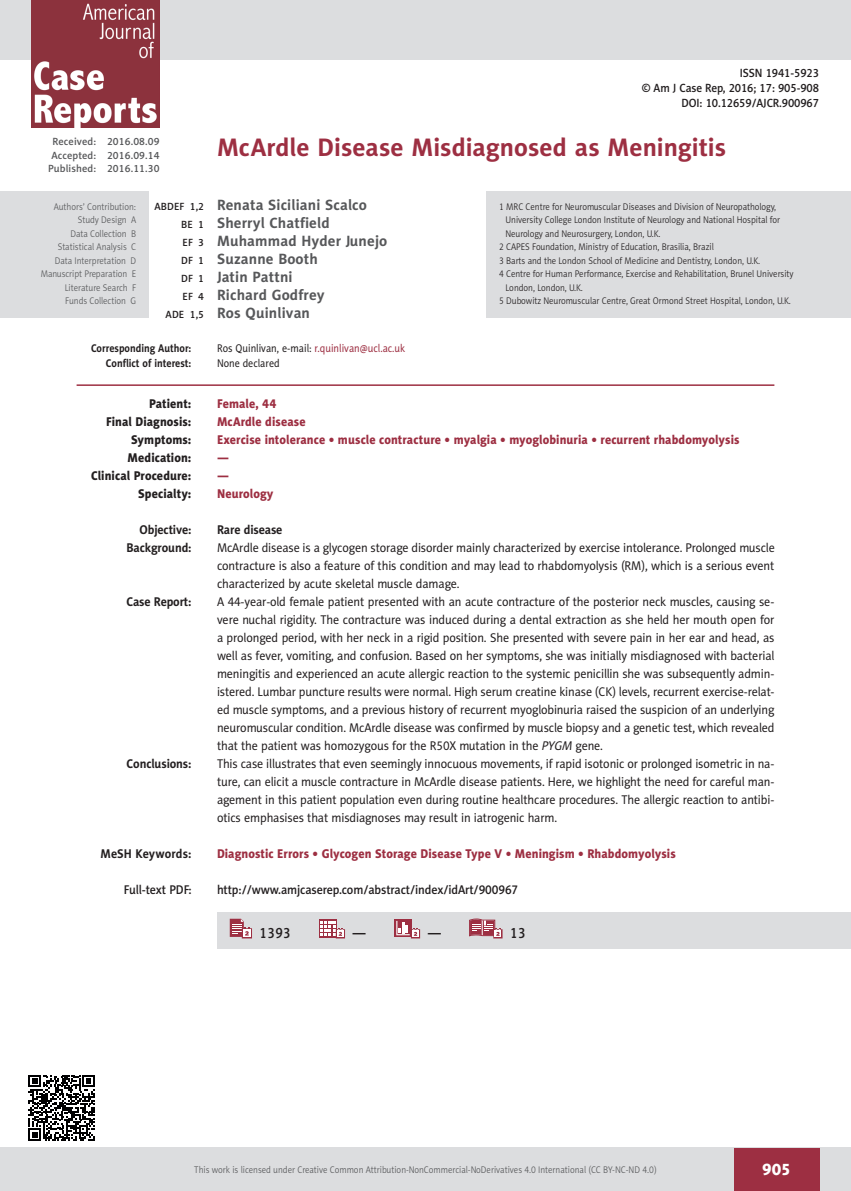
<style>
.page{position:relative;width:851px;height:1191px;background:#fff}
.page>*{position:absolute;margin:0;border:0;box-sizing:border-box;transform-origin:0 0}
.AJCR_Tytul{font:700 25.5px "Naomi Sans EFN";color:#9d2f42}
.t1{font:16.5px "Naomi Sans EFN Heavy";color:#fff}
.AJCR_Autorzy{font:700 15px "Naomi Sans EFN";letter-spacing:.01em;color:#57585a}
.AJCR_dane{font:15px "Naomi Sans EFN Medium";letter-spacing:.03em;color:#231f20;scale:.9 1}
.AJCR_Summary_body{font:12.75px/18px "Naomi Sans EFN";letter-spacing:-.01em;color:#231f20;text-align:justify;scale:.95 1}
.AJCR_keywords{font:12.75px "Naomi Sans EFN Heavy";letter-spacing:.005em;color:#9d2f42;scale:.95 1}
.AJCR_keywords-2{font:12.75px "Naomi Sans EFN Heavy";letter-spacing:.005em;color:#231f20;scale:.95 1}
.AJCR_full_text_pdf{font:12.75px "Naomi Sans EFN Medium";letter-spacing:-.01em;color:#231f20;scale:.95 1}
.AJCR_Summary_body-2{font:700 12.75px "Naomi Sans EFN";letter-spacing:-.01em;color:#231f20;scale:.95 1}
.AJCR_keywords-3{font:700 12.75px "Naomi Sans EFN";letter-spacing:.005em;color:#231f20;scale:.95 1}
.AJCR_full_text_pdf-2{font:12px "Naomi Sans EFN Medium";letter-spacing:-.01em;color:#231f20;scale:.95 1}
.AJCR_Adres{font:11.25px "Naomi Sans EFN";color:#9d2f42;scale:.9 1}
.AJCR_Adres-2{font:700 11.25px "Naomi Sans EFN";color:#231f20;scale:.9 1}
.AJCR_Adres-3{font:11.25px "Naomi Sans EFN";color:#231f20;scale:.9 1}
.t2{font:10.5px "Naomi Sans EFN Medium";letter-spacing:.01em;color:#57585a}
.AJCR_Afiliacja{font:9.75px/13.5px "Naomi Sans EFN Light";color:#231f20;scale:.9 1}
.t3{font:9.75px "Naomi Sans EFN Light";color:#57585a;scale:.9 1}
.s1{font-family:"Naomi Sans EFN Medium";font-weight:400;font-size:10.5px;color:#231f20}
.s2{color:#231f20}
.s3{font-style:italic}
</style>
<div class="page">
<div style="left:217px;top:912px;width:633px;height:36px;background:#dcdddf"></div>
<svg style="left:230px;top:918px;width:22px;height:20px"></svg>
<div style="left:319px;top:919px;width:17px;height:18px;background:#9d2f42"></div>
<svg style="left:320px;top:920px;width:25px;height:18px"></svg>
<div style="left:394px;top:919px;width:18px;height:18px;background:#9d2f42"></div>
<svg style="left:396px;top:921px;width:24px;height:17px"></svg>
<svg style="left:469px;top:918px;width:33px;height:20px"></svg>
<hr style="left:77px;top:384px;width:697px;height:2px;background:#9d2f42">
<div style="left:0;top:192px;width:149px;height:126px;background:#dcdddf"></div>
<div style="left:486px;top:192px;width:364px;height:126px;background:#dcdddf"></div>
<svg style="left:28px;top:1075px;width:67px;height:66px"></svg>
<div style="left:0;top:1148px;width:850px;height:43px;background:#dcdddf"></div>
<div style="left:733px;top:1147px;width:86px;height:43px;background:#9d2f42"></div>
<div style="left:0;top:0;width:850px;height:60px;background:#dcdddf"></div>
<img style="left:32px;top:0;width:127px;height:127px">
<p class="AJCR_full_text_pdf-2" style="left:739px;top:66px;width:85px">ISSN 1941-5923</p>
<p class="AJCR_full_text_pdf-2" style="left:641px;top:81px;width:188px">© Am J Case Rep, 2016; 17: 905-908</p>
<p class="AJCR_full_text_pdf-2" style="left:681px;top:96px;width:146px">DOI: 10.12659/AJCR.900967</p>
<p class="AJCR_Tytul" style="left:217px;top:132px;width:510px">McArdle Disease Misdiagnosed as Meningitis</p>
<p class="AJCR_Autorzy" style="left:154px;top:196px;width:214px"><span class="s1">ABDEF 1,2</span> Renata Siciliani Scalco</p>
<p class="AJCR_Autorzy" style="left:181px;top:214px;width:150px"><span class="s1">BE 1</span> Sherryl Chatfield</p>
<p class="AJCR_Autorzy" style="left:182px;top:232px;width:206px"><span class="s1">EF 3</span> Muhammad Hyder Junejo</p>
<p class="AJCR_Autorzy" style="left:181px;top:250px;width:138px"><span class="s1">DF 1</span> Suzanne Booth</p>
<p class="AJCR_Autorzy" style="left:181px;top:268px;width:113px"><span class="s1">DF 1</span> Jatin Pattni</p>
<p class="AJCR_Autorzy" style="left:182px;top:286px;width:144px"><span class="s1">EF 4</span> Richard Godfrey</p>
<p class="AJCR_Autorzy" style="left:165px;top:304px;width:146px"><span class="s1">ADE 1,5</span> Ros Quinlivan</p>
<p class="AJCR_Adres-2" style="left:91px;top:341px;width:113px">Corresponding Author:</p>
<p class="AJCR_Adres" style="left:217px;top:341px;width:211px"><span class="s2">Ros Quinlivan, e-mail:</span> r.quinlivan@ucl.ac.uk</p>
<p class="AJCR_Adres-2" style="left:106px;top:357px;width:97px">Conflict of interest:</p>
<p class="AJCR_Adres-3" style="left:217px;top:357px;width:71px">None declared</p>
<p class="AJCR_keywords-2" style="left:149px;top:396px;width:46px">Patient:</p>
<p class="AJCR_keywords" style="left:217px;top:396px;width:64px">Female, 44</p>
<p class="AJCR_keywords-2" style="left:106px;top:414px;width:91px">Final Diagnosis:</p>
<p class="AJCR_keywords" style="left:217px;top:414px;width:95px">McArdle disease</p>
<p class="AJCR_keywords-2" style="left:131px;top:432px;width:65px">Symptoms:</p>
<p class="AJCR_keywords" style="left:217px;top:432px;width:551px">Exercise intolerance • muscle contracture • myalgia • myoglobinuria • recurrent rhabdomyolysis</p>
<p class="AJCR_keywords-2" style="left:128px;top:450px;width:69px">Medication:</p>
<p class="AJCR_keywords" style="left:217px;top:450px;width:14px">—</p>
<p class="AJCR_keywords-2" style="left:91px;top:468px;width:107px">Clinical Procedure:</p>
<p class="AJCR_keywords" style="left:217px;top:468px;width:14px">—</p>
<p class="AJCR_keywords-2" style="left:138px;top:486px;width:58px">Specialty:</p>
<p class="AJCR_keywords" style="left:217px;top:486px;width:61px">Neurology</p>
<p class="AJCR_Summary_body-2" style="left:139px;top:522px;width:56px">Objective:</p>
<p class="AJCR_Summary_body-2" style="left:217px;top:522px;width:70px">Rare disease</p>
<p class="AJCR_Summary_body-2" style="left:126px;top:540px;width:70px">Background:</p>
<p class="AJCR_Summary_body" style="left:217px;top:539px;width:588px">McArdle disease is a glycogen storage disorder mainly characterized by exercise intolerance. Prolonged muscle contracture is also a feature of this condition and may lead to rhabdomyolysis (RM), which is a serious event characterized by acute skeletal muscle damage.</p>
<p class="AJCR_Summary_body-2" style="left:126px;top:594px;width:70px">Case Report:</p>
<p class="AJCR_Summary_body" style="left:217px;top:593px;width:588px">A 44-year-old female patient presented with an acute contracture of the posterior neck muscles, causing se&shy;vere nuchal rigidity. The contracture was induced during a dental extraction as she held her mouth open for a prolonged period, with her neck in a rigid position. She presented with severe pain in her ear and head, as well as fever, vomiting, and confusion. Based on her symptoms, she was initially misdiagnosed with bacterial meningitis and experienced an acute allergic reaction to the systemic penicillin she was subsequently admin&shy;istered. Lumbar puncture results were normal. High serum creatine kinase (CK) levels, recurrent exercise-relat&shy;ed muscle symptoms, and a previous history of recurrent myoglobinuria raised the suspicion of an underlying neuromuscular condition. McArdle disease was confirmed by muscle biopsy and a genetic test, which revealed that the patient was homozygous for the R50X mutation in the <span class="s3">PYGM</span> gene.</p>
<p class="AJCR_Summary_body-2" style="left:127px;top:756px;width:70px">Conclusions:</p>
<p class="AJCR_Summary_body" style="left:217px;top:755px;width:588px">This case illustrates that even seemingly innocuous movements, if rapid isotonic or prolonged isometric in na&shy;ture, can elicit a muscle contracture in McArdle disease patients. Here, we highlight the need for careful man&shy;agement in this patient population even during routine healthcare procedures. The allergic reaction to antibi&shy;otics emphasises that misdiagnoses may result in iatrogenic harm.</p>
<p class="AJCR_keywords-3" style="left:100px;top:846px;width:97px">MeSH Keywords:</p>
<p class="AJCR_keywords" style="left:217px;top:846px;width:484px">Diagnostic Errors • Glycogen Storage Disease Type V • Meningism • Rhabdomyolysis</p>
<p class="AJCR_full_text_pdf" style="left:124px;top:882px;width:73px">Full-text PDF:</p>
<p class="AJCR_full_text_pdf" style="left:217px;top:882px;width:318px">http://www.amjcaserep.com/abstract/index/idArt/900967</p>
<p class="t2" style="left:52px;top:136px;width:109px">Received: 2016.08.09</p>
<p class="t2" style="left:51px;top:149px;width:110px">Accepted: 2016.09.14</p>
<p class="t2" style="left:48px;top:163px;width:113px">Published: 2016.11.30</p>
<p class="t3" style="left:54px;top:201px;width:93px">Authors’ Contribution:</p>
<p class="t3" style="left:78px;top:214px;width:66px">Study Design A</p>
<p class="t3" style="left:70px;top:228px;width:74px">Data Collection B</p>
<p class="t3" style="left:58px;top:241px;width:89px">Statistical Analysis C</p>
<p class="t3" style="left:55px;top:255px;width:92px">Data Interpretation D</p>
<p class="t3" style="left:41px;top:268px;width:107px">Manuscript Preparation E</p>
<p class="t3" style="left:65px;top:282px;width:81px">Literature Search F</p>
<p class="t3" style="left:65px;top:295px;width:80px">Funds Collection G</p>
<p class="AJCR_Afiliacja" style="left:505px;top:200px;width:306px;text-indent:-6px">1 MRC Centre for Neuromuscular Diseases and Division of Neuropathology,<br>University College London Institute of Neurology and National Hospital for<br>Neurology and Neurosurgery, London, U.K.</p>
<p class="AJCR_Afiliacja" style="left:499px;top:240px;width:240px">2 CAPES Foundation, Ministry of Education, Brasilia, Brazil</p>
<p class="AJCR_Afiliacja" style="left:499px;top:254px;width:291px">3 Barts and the London School of Medicine and Dentistry, London, U.K.</p>
<p class="AJCR_Afiliacja" style="left:505px;top:267px;width:322px;text-indent:-6px">4 Centre for Human Performance, Exercise and Rehabilitation, Brunel University<br>London, London, U.K.</p>
<p class="AJCR_Afiliacja" style="left:499px;top:294px;width:325px">5 Dubowitz Neuromuscular Centre, Great Ormond Street Hospital, London, U.K.</p>
<p class="AJCR_dane" style="left:259px;top:924px;width:36px">1393</p>
<p class="AJCR_dane" style="left:352px;top:924px;width:16px">—</p>
<p class="AJCR_dane" style="left:427px;top:924px;width:16px">—</p>
<p class="AJCR_dane" style="left:510px;top:924px;width:19px">13</p>
<p class="t3" style="left:194px;top:1164px;width:515px">This work is licensed under Creative Common Attribution-NonCommercial-NoDerivatives 4.0 International (CC BY-NC-ND 4.0)</p>
<p class="t1" style="left:762px;top:1159px;width:30px">905</p>
</div>
